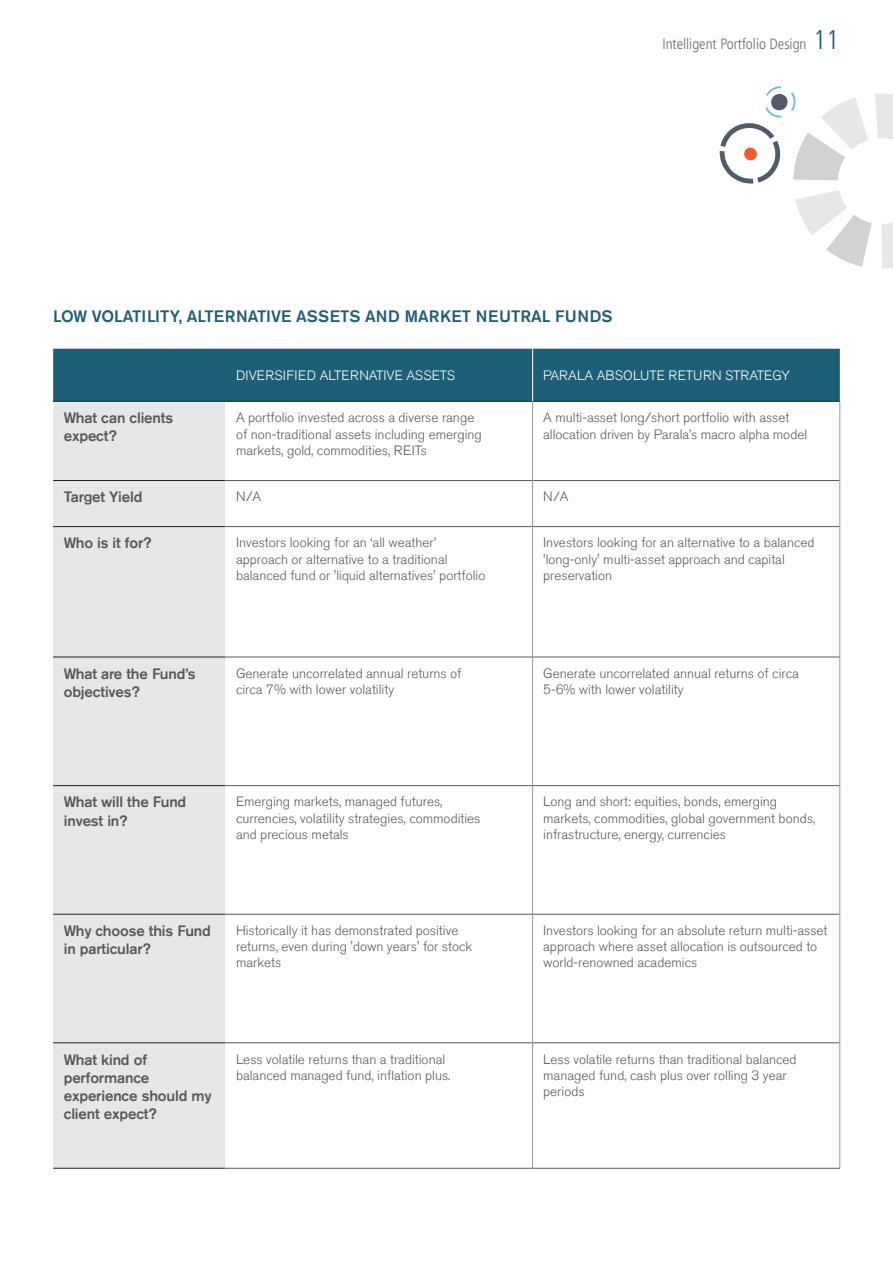
<style>
.page{position:relative;width:893px;height:1263px;background:#fff}
.page>*{position:absolute;margin:0;border:0;box-sizing:border-box;transform-origin:0 0}
.t1{font:300 condensed 27px "Frutiger LT Std";color:#1d5f76}
.t2{font:500 16.5px "Akzidenz Grotesk Std";color:#1d5f76}
.t3{font:500 15px/18px "Akzidenz Grotesk Std";letter-spacing:-.01em;color:#57585a}
.t4{font:300 condensed 15px "Frutiger LT Std";color:#706a66}
.t5{font:300 13.5px/16.2px "Akzidenz Grotesk Std";color:#57585a}
.t6{font:300 13.5px "Akzidenz Grotesk Std";color:#fff}
</style>
<div class="page">
<div style="left:53px;top:349px;width:787px;height:52px;background:#1d5f76"></div>
<div style="left:53px;top:402px;width:172px;height:766px;background:#e6e7e9"></div>
<svg style="left:225px;top:402px;width:615px;height:766px"></svg>
<hr style="left:53px;top:480px;width:172px;height:1px;background:#231f20">
<hr style="left:53px;top:526px;width:172px;height:1px;background:#231f20">
<hr style="left:53px;top:657px;width:172px;height:1px;background:#231f20">
<hr style="left:53px;top:1042px;width:172px;height:1px;background:#231f20">
<hr style="left:53px;top:1168px;width:172px;height:1px;background:#231f20">
<hr style="left:225px;top:480px;width:307px;height:1px;background:#57585a">
<hr style="left:533px;top:480px;width:307px;height:1px;background:#57585a">
<hr style="left:225px;top:526px;width:307px;height:1px;background:#57585a">
<hr style="left:533px;top:526px;width:307px;height:1px;background:#57585a">
<hr style="left:225px;top:657px;width:307px;height:1px;background:#57585a">
<hr style="left:533px;top:657px;width:307px;height:1px;background:#57585a">
<hr style="left:225px;top:785px;width:307px;height:1px;background:#57585a">
<hr style="left:533px;top:785px;width:307px;height:1px;background:#57585a">
<hr style="left:533px;top:914px;width:307px;height:1px;background:#57585a">
<hr style="left:533px;top:1042px;width:307px;height:1px;background:#57585a">
<hr style="left:225px;top:1168px;width:308px;height:1px;background:#57585a">
<hr style="left:53px;top:401px;width:172px;height:1px;background:#231f20">
<hr style="left:225px;top:401px;width:308px;height:1px;background:#231f20">
<hr style="left:533px;top:401px;width:307px;height:1px;background:#231f20">
<hr style="left:225px;top:914px;width:307px;height:1px;background:#57585a">
<hr style="left:225px;top:1042px;width:307px;height:1px;background:#57585a">
<hr style="left:53px;top:785px;width:172px;height:1px;background:#231f20">
<hr style="left:53px;top:914px;width:172px;height:1px;background:#231f20">
<hr style="left:532px;top:401px;width:1px;height:79px;background:#939598">
<hr style="left:840px;top:401px;width:1px;height:79px;background:#939598">
<hr style="left:532px;top:480px;width:1px;height:47px;background:#939598">
<hr style="left:840px;top:480px;width:1px;height:47px;background:#939598">
<hr style="left:532px;top:527px;width:1px;height:130px;background:#939598">
<hr style="left:840px;top:527px;width:1px;height:130px;background:#939598">
<hr style="left:532px;top:657px;width:1px;height:129px;background:#939598">
<hr style="left:840px;top:657px;width:1px;height:129px;background:#939598">
<hr style="left:532px;top:786px;width:1px;height:128px;background:#939598">
<hr style="left:840px;top:786px;width:1px;height:128px;background:#939598">
<hr style="left:532px;top:914px;width:1px;height:129px;background:#939598">
<hr style="left:840px;top:914px;width:1px;height:129px;background:#939598">
<hr style="left:532px;top:1043px;width:1px;height:125px;background:#939598">
<hr style="left:840px;top:1043px;width:1px;height:125px;background:#939598">
<hr style="left:533px;top:1168px;width:307px;height:1px;background:#57585a">
<hr style="left:532px;top:349px;width:1px;height:52px;background:#fff">
<svg style="left:875px;top:93px;width:18px;height:47px"></svg>
<svg style="left:881px;top:222px;width:12px;height:47px"></svg>
<svg style="left:795px;top:190px;width:77px;height:77px"></svg>
<svg style="left:719px;top:86px;width:149px;height:98px"></svg>
<p class="t4" style="left:662px;top:36px;width:146px">Intelligent Portfolio Design</p>
<h1 class="t1" style="left:813px;top:25px;width:27px">11</h1>
<p class="t2" style="left:53px;top:306px;width:561px">LOW VOLATILITY, ALTERNATIVE ASSETS AND MARKET NEUTRAL FUNDS</p>
<p class="t6" style="left:236px;top:368px;width:220px">DIVERSIFIED ALTERNATIVE ASSETS</p>
<p class="t6" style="left:543px;top:368px;width:248px">PARALA ABSOLUTE RETURN STRATEGY</p>
<p class="t3" style="left:64px;top:409px;width:111px">What can clients expect?</p>
<p class="t5" style="left:236px;top:410px;width:247px">A portfolio invested across a diverse range of non-traditional assets including emerging markets, gold, commodities, REITs</p>
<p class="t5" style="left:543px;top:410px;width:265px">A multi-asset long/short portfolio with asset allocation driven by Parala’s macro alpha model</p>
<p class="t3" style="left:64px;top:488px;width:80px">Target Yield</p>
<p class="t5" style="left:236px;top:489px;width:27px">N/A</p>
<p class="t5" style="left:543px;top:489px;width:27px">N/A</p>
<p class="t3" style="left:64px;top:534px;width:89px">Who is it for?</p>
<p class="t5" style="left:236px;top:535px;width:251px">Investors looking for an ‘all weather’ approach or alternative to a traditional balanced fund or 'liquid alternatives' portfolio</p>
<p class="t5" style="left:543px;top:535px;width:273px">Investors looking for an alternative to a balanced 'long-only' multi-asset approach and capital preservation</p>
<p class="t3" style="left:64px;top:664px;width:133px">What are the Fund’s objectives?</p>
<p class="t5" style="left:236px;top:665px;width:227px">Generate uncorrelated annual returns of circa 7% with lower volatility</p>
<p class="t5" style="left:543px;top:665px;width:257px">Generate uncorrelated annual returns of circa<br>5-6% with lower volatility</p>
<p class="t3" style="left:64px;top:793px;width:124px">What will the Fund invest in?</p>
<p class="t5" style="left:236px;top:794px;width:246px">Emerging markets, managed futures, currencies, volatility strategies, commodities and precious metals</p>
<p class="t5" style="left:543px;top:794px;width:274px">Long and short: equities, bonds, emerging markets, commodities, global government bonds, infrastructure, energy, currencies</p>
<p class="t3" style="left:64px;top:921px;width:149px">Why choose this Fund in particular?</p>
<p class="t5" style="left:236px;top:922px;width:238px">Historically it has demonstrated positive returns, even during 'down years' for stock markets</p>
<p class="t5" style="left:543px;top:922px;width:286px">Investors looking for an absolute return multi-asset approach where asset allocation is outsourced to world-renowned academics</p>
<p class="t3" style="left:64px;top:1050px;width:149px">What kind of performance experience should my client expect?</p>
<p class="t5" style="left:236px;top:1051px;width:216px">Less volatile returns than a traditional balanced managed fund, inflation plus.</p>
<p class="t5" style="left:543px;top:1051px;width:255px">Less volatile returns than traditional balanced managed fund, cash plus over rolling 3 year periods</p>
</div>
